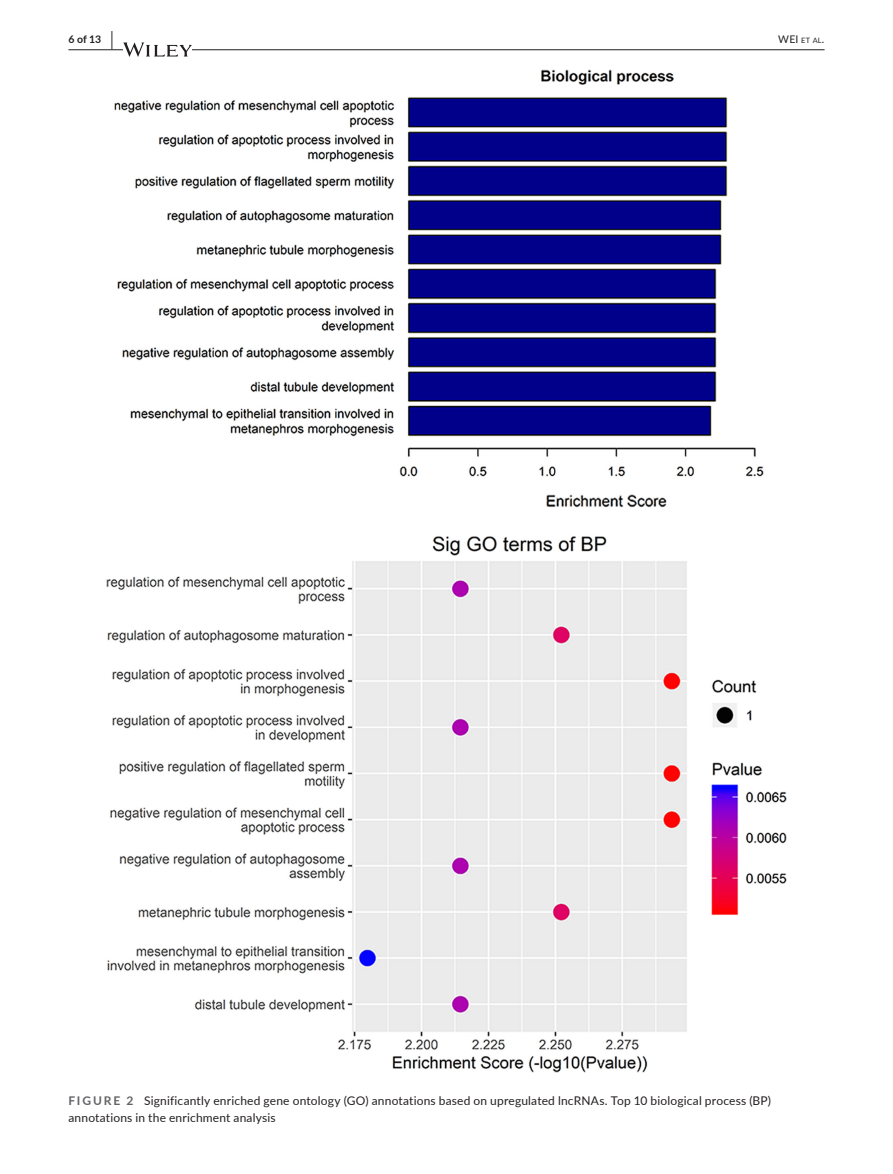
<style>
.page{position:relative;width:893px;height:1174px;background:#fff}
.page>*{position:absolute;margin:0;border:0;box-sizing:border-box;transform-origin:0 0}
.t1{font:12px/16.5px "Lato";letter-spacing:.015em;color:#231f20}
.t2{font:10.5px "Lato";color:#231f20}
.t3{font:700 10.5px "Lato";color:#231f20}
.s1{font-size:19.5px}
.s2{font-size:7.35px}
.s3{font-weight:700;color:#636366}
</style>
<div class="page">
<hr style="left:68px;top:49px;width:756px;height:1px;background:#231f20">
<svg style="left:123px;top:42px;width:69px;height:15px"></svg>
<img style="left:106px;top:69px;width:680px;height:1003px">
<p class="t3" style="left:68px;top:31px;width:46px">6 of 13 <span class="s1">|</span></p>
<p class="t2" style="left:778px;top:31px;width:48px">WEI <span class="s2">et al</span>.</p>
<p class="t1" style="left:68px;top:1092px;width:704px"><span class="s3">FIGURE 2</span> Significantly enriched gene ontology (GO) annotations based on upregulated lncRNAs. Top 10 biological process (BP) annotations in the enrichment analysis</p>
</div>
